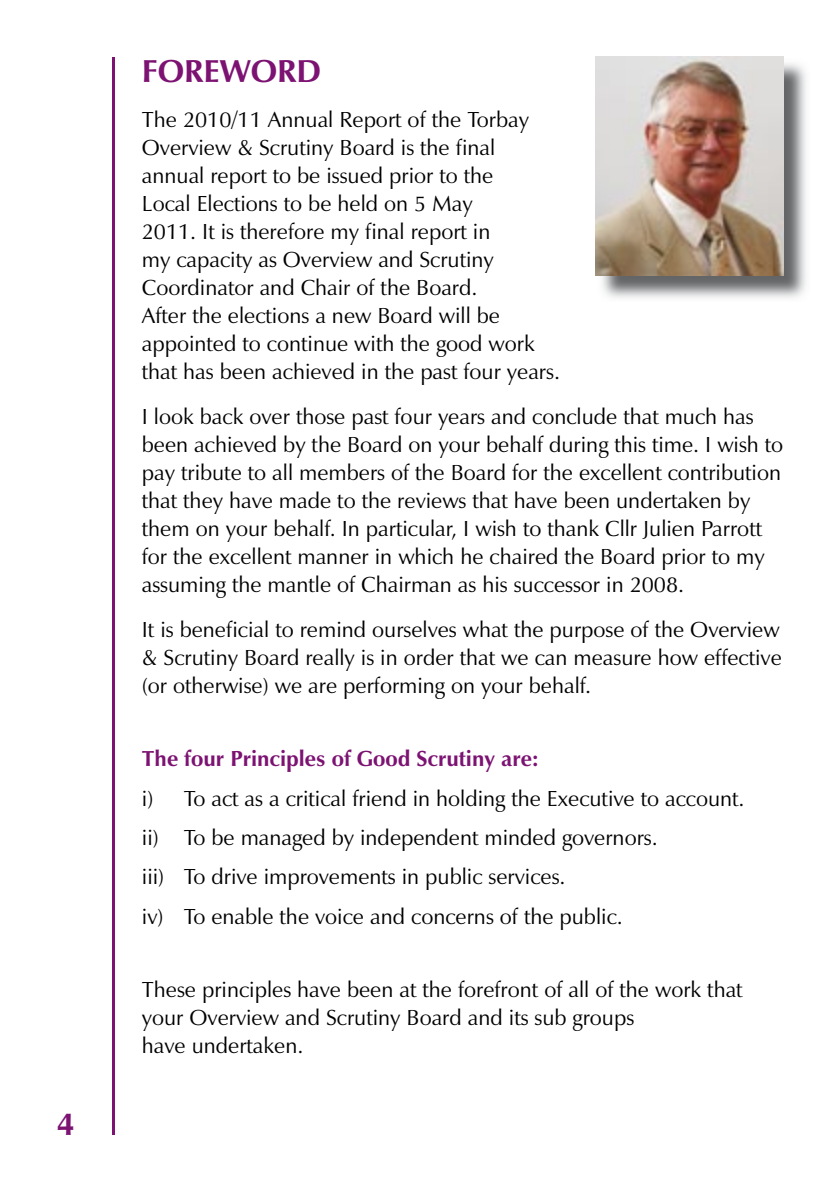
<style>
.page{position:relative;width:840px;height:1191px;background:#fff}
.page>*{position:absolute;margin:0;border:0;box-sizing:border-box;transform-origin:0 0}
.t1{font:700 32px "Zapf Humanist 601 BT";color:#7c1272}
.t2{font:22px/28px "Zapf Humanist 601 BT";color:#000}
.t3{font:700 22px "Zapf Humanist 601 BT";color:#7c1272}
</style>
<div class="page">
<hr style="left:112px;top:57px;width:2px;height:1077px;background:#7c1272">
<img style="left:597px;top:59px;width:209px;height:239px">
<img style="left:595px;top:57px;width:187px;height:218px">
<h1 class="t1" style="left:57px;top:1104px;width:19px">4</h1>
<h1 class="t1" style="left:142px;top:51px;width:181px">fOREwORd</h1>
<p class="t2" style="left:142px;top:105px;width:419px">The 2010/11 Annual Report of the Torbay Overview &amp; Scrutiny Board is the final annual report to be issued prior to the<br>Local Elections to be held on 5 May<br>2011. It is therefore my final report in<br>my capacity as Overview and Scrutiny Coordinator and Chair of the Board.<br>After the elections a new Board will be appointed to continue with the good work that has been achieved in the past four years.</p>
<p class="t2" style="left:142px;top:402px;width:642px">I look back over those past four years and conclude that much has been achieved by the Board on your behalf during this time. I wish to pay tribute to all members of the Board for the excellent contribution that they have made to the reviews that have been undertaken by them on your behalf. In particular, I wish to thank Cllr Julien Parrott for the excellent manner in which he chaired the Board prior to my assuming the mantle of Chairman as his successor in 2008.</p>
<p class="t2" style="left:142px;top:615px;width:641px;text-align:justify">It is beneficial to remind ourselves what the purpose of the Overview &amp; Scrutiny Board really is in order that we can measure how effective (or otherwise) we are performing on your behalf.</p>
<p class="t3" style="left:142px;top:745px;width:398px">The four Principles of Good Scrutiny are:</p>
<p class="t2" style="left:142px;top:778px;width:604px;line-height:39.4px">i) To act as a critical friend in holding the Executive to account. ii) To be managed by independent minded governors.<br>iii) To drive improvements in public services.<br>iv) To enable the voice and concerns of the public.</p>
<p class="t2" style="left:142px;top:975px;width:602px">These principles have been at the forefront of all of the work that your Overview and Scrutiny Board and its sub groups<br>have undertaken.</p>
</div>
